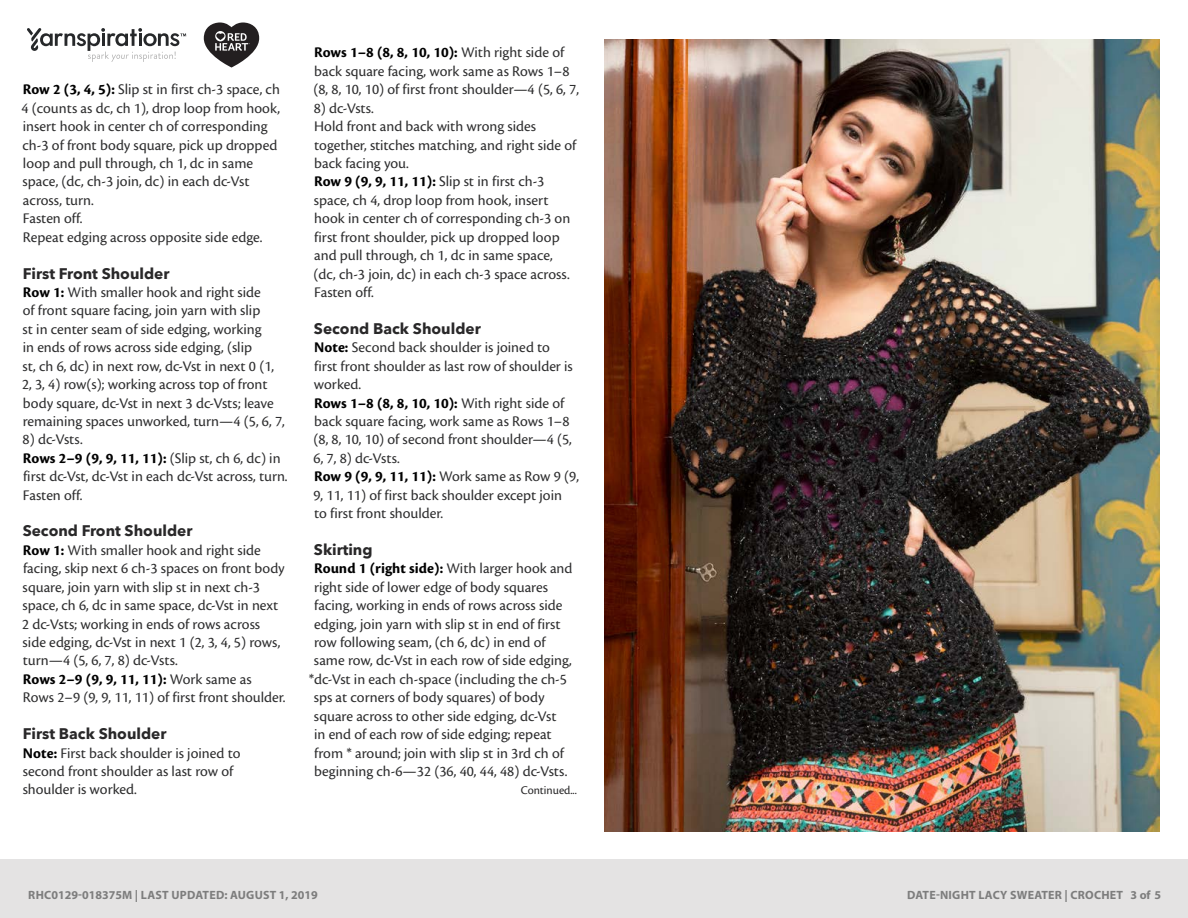
<style>
.page{position:relative;width:1188px;height:918px;background:#fff}
.page>*{position:absolute;margin:0;border:0;box-sizing:border-box;transform-origin:0 0}
.t1{font:15.3px/18.5px "Cronos Pro";color:#2e2e2f}
.t2{font:700 15.3px "Cronos Pro";color:#000}
.t3{font:700 15.3px "Avenir Next LT Pro";color:#292829}
.t4{font:500 13.8px "Avenir Next LT Pro";color:#000}
.t5{font:12.3px "Cronos Pro";color:#292829}
.t6{font:700 12px "Myriad Pro";letter-spacing:.02em;color:#7d7d7d}
.s1{font-weight:700;color:#000}
.s2{font-family:"Avenir Next LT Pro";font-weight:700;color:#292829}
.s3{font-weight:400;color:#2e2e2f}
.s4{font-weight:600;color:#e31837}
</style>
<div class="page">
<img style="left:605px;top:39px;width:554px;height:792px">
<div style="left:0;top:860px;width:1188px;height:58px;background:#e4e3e3"></div>
<svg style="left:27px;top:28px;width:159px;height:34px"></svg>
<svg style="left:204px;top:22px;width:55px;height:46px"></svg>
<p class="t1" style="left:21px;top:80px;width:260px"><span class="s1">Row 2 (3, 4, 5):</span> Slip st in first ch-3 space, ch 4 (counts as dc, ch 1), drop loop from hook, insert hook in center ch of corresponding ch-3 of front body square, pick up dropped loop and pull through, ch 1, dc in same space, (dc, ch-3 join, dc) in each dc-Vst across, turn.<br>Fasten off.<br>Repeat edging across opposite side edge.</p>
<p class="t1" style="left:22px;top:265px;width:264px"><span class="s2">First Front Shoulder<br></span><span class="s1">Row 1:</span> With smaller hook and right side<br>of front square facing, join yarn with slip<br>st in center seam of side edging, working<br>in ends of rows across side edging, (slip<br>st, ch 6, dc) in next row, dc-Vst in next 0 (1, 2, 3, 4) row(s); working across top of front body square, dc-Vst in next 3 dc-Vsts; leave remaining spaces unworked, turn—4 (5, 6, 7,</p>
<p class="t1" style="left:23px;top:430px;width:267px">8) dc-Vsts.<br><span class="s1">Rows 2–9 (9, 9, 11, 11):</span> (Slip st, ch 6, dc) in first dc-Vst, dc-Vst in each dc-Vst across, turn.<br>Fasten off.</p>
<p class="t1" style="left:22px;top:523px;width:265px"><span class="s2">Second Front Shoulder<br></span><span class="s1">Row 1:</span> With smaller hook and right side facing, skip next 6 ch-3 spaces on front body square, join yarn with slip st in next ch-3 space, ch 6, dc in same space, dc-Vst in next 2 dc-Vsts; working in ends of rows across side edging, dc-Vst in next 1 (2, 3, 4, 5) rows, turn—4 (5, 6, 7, 8) dc-Vsts.<br><span class="s1">Rows 2–9 (9, 9, 11, 11):</span> Work same as Rows 2–9 (9, 9, 11, 11) of first front shoulder.</p>
<p class="t1" style="left:23px;top:725px;width:219px"><span class="s2">First Back Shoulder<br></span><span class="s1">Note:</span> First back shoulder is joined to second front shoulder as last row of shoulder is worked.</p>
<p class="t1" style="left:314px;top:43px;width:267px"><span class="s1">Rows 1–8 (8, 8, 10, 10):</span> With right side of back square facing, work same as Rows 1–8 (8, 8, 10, 10) of first front shoulder—4 (5, 6, 7,</p>
<p class="t1" style="left:314px;top:99px;width:264px">8) dc-Vsts.<br>Hold front and back with wrong sides together, stitches matching, and right side of back facing you.<br><span class="s1">Row 9 (9, 9, 11, 11):</span> Slip st in first ch-3 space, ch 4, drop loop from hook, insert hook in center ch of corresponding ch-3 on first front shoulder, pick up dropped loop and pull through, ch 1, dc in same space, (dc, ch-3 join, dc) in each ch-3 space across.<br>Fasten off.</p>
<p class="t1" style="left:313px;top:320px;width:267px"><span class="s2">Second Back Shoulder<br></span><span class="s1">Note:</span> Second back shoulder is joined to<br>first front shoulder as last row of shoulder is worked.<br><span class="s1">Rows 1–8 (8, 8, 10, 10):</span> With right side of back square facing, work same as Rows 1–8 (8, 8, 10, 10) of second front shoulder—4 (5,<br>6, 7, 8) dc-Vsts.<br><span class="s1">Row 9 (9, 9, 11, 11):</span> Work same as Row 9 (9,<br>9, 11, 11) of first back shoulder except join<br>to first front shoulder.</p>
<p class="t3" style="left:314px;top:540px;width:60px">Skirting</p>
<p class="t2" style="left:314px;top:560px;width:260px">Round 1 (right side): <span class="s3">With larger hook and</span></p>
<p class="t1" style="left:314px;top:578px;width:236px">right side of lower edge of body squares</p>
<p class="t1" style="left:314px;top:596px;width:250px">facing, working in ends of rows across side</p>
<p class="t1" style="left:314px;top:615px;width:248px">edging, join yarn with slip st in end of first</p>
<p class="t1" style="left:314px;top:633px;width:233px">row following seam, (ch 6, dc) in end of</p>
<p class="t1" style="left:314px;top:652px;width:260px">same row, dc-Vst in each row of side edging,</p>
<p class="t1" style="left:309px;top:670px;width:260px">*dc-Vst in each ch-space (including the ch-5</p>
<p class="t1" style="left:314px;top:688px;width:232px">sps at corners of body squares) of body</p>
<p class="t1" style="left:314px;top:707px;width:244px">square across to other side edging, dc-Vst</p>
<p class="t1" style="left:314px;top:725px;width:239px">in end of each row of side edging; repeat</p>
<p class="t1" style="left:314px;top:744px;width:251px">from * around; join with slip st in 3rd ch of</p>
<p class="t1" style="left:314px;top:762px;width:255px">beginning ch-6—32 (36, 40, 44, 48) dc-Vsts.</p>
<p class="t5" style="left:521px;top:784px;width:58px">Continued...</p>
<p class="t4" style="left:22px;top:884px;width:282px">Find more ideas &amp; inspiration: <span class="s4">redheart.com</span></p>
<p class="t6" style="left:28px;top:887px;width:291px">RHC0129-018375M | LAST UPDATED: AUGUST 1, 2019</p>
<p class="t6" style="left:907px;top:887px;width:255px">DATE-NIGHT LACY SWEATER | CROCHET 3 of 5</p>
</div>
